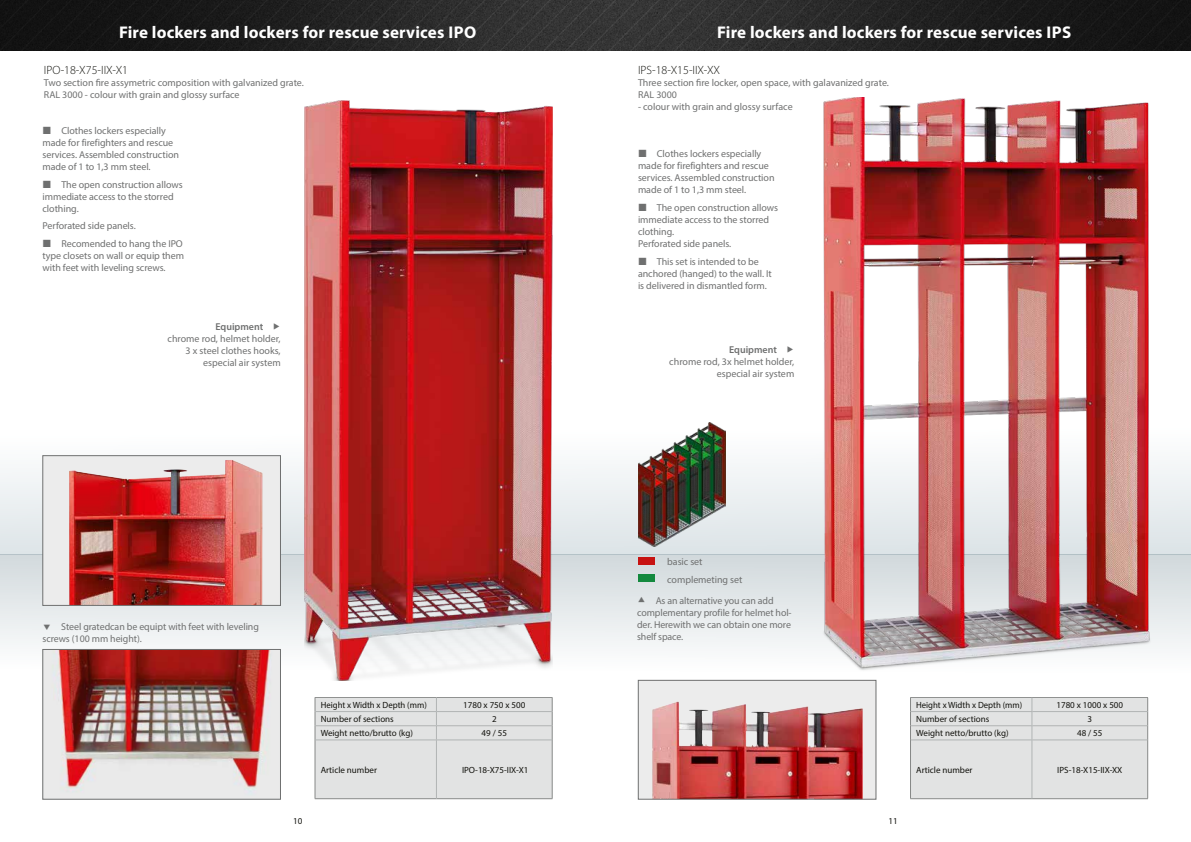
<style>
.page{position:relative;width:1191px;height:842px;background:#fff}
.page>*{position:absolute;margin:0;border:0;box-sizing:border-box;transform-origin:0 0}
.t1{font:700 17px "Myriad Pro";letter-spacing:.01em;color:#fff}
.t2{font:300 12px "Myriad Pro";color:#12120d}
.t3{font:10px/12px "Myriad Pro";letter-spacing:-.005em;color:#6f7070}
.t4{font:600 10px "Myriad Pro";color:#6f7070}
.t5{font:9px "Myriad Pro";color:#12120d}
</style>
<div class="page">
<div style="left:0;top:415px;width:1191px;height:139px;background:linear-gradient(to bottom,#fff,#dce3e6)"></div>
<div style="left:0;top:554px;width:1191px;height:131px;background:linear-gradient(to bottom,#d1d8db,#fff)"></div>
<div style="left:638px;top:558px;width:16px;height:7px;background:#c71211"></div>
<div style="left:638px;top:574px;width:16px;height:7px;background:#13893e"></div>
<img style="left:638px;top:423px;width:87px;height:124px">
<img style="left:45px;top:651px;width:234px;height:146px">
<div style="left:43px;top:649px;width:238px;height:150px;border:1px solid #6f7070"></div>
<div style="left:638px;top:680px;width:238px;height:119px;background:#ececec"></div>
<img style="left:652px;top:702px;width:211px;height:95px">
<div style="left:638px;top:680px;width:238px;height:119px;border:1px solid #6f7070"></div>
<div style="left:43px;top:456px;width:237px;height:149px;background:#ececec"></div>
<img style="left:69px;top:460px;width:193px;height:144px">
<div style="left:43px;top:455px;width:238px;height:151px;border:1px solid #6f7070"></div>
<img style="left:304px;top:101px;width:249px;height:579px">
<img style="left:794px;top:97px;width:388px;height:585px">
<img style="left:0;top:0;width:1191px;height:51px">
<div style="left:910px;top:697px;width:238px;height:102px;background:#e2e3e3"></div>
<hr style="left:910px;top:740px;width:122px;height:1px;background:#b1b4b4">
<hr style="left:1031px;top:740px;width:1px;height:58px;background:#b1b4b4">
<hr style="left:1032px;top:711px;width:115px;height:1px;background:#b1b4b4">
<hr style="left:1032px;top:725px;width:115px;height:1px;background:#b1b4b4">
<hr style="left:1032px;top:740px;width:115px;height:1px;background:#b1b4b4">
<div style="left:315px;top:697px;width:238px;height:102px;background:#e2e3e3"></div>
<hr style="left:315px;top:740px;width:122px;height:1px;background:#b1b4b4">
<hr style="left:436px;top:740px;width:1px;height:58px;background:#b1b4b4">
<hr style="left:437px;top:711px;width:115px;height:1px;background:#b1b4b4">
<hr style="left:437px;top:725px;width:115px;height:1px;background:#b1b4b4">
<hr style="left:437px;top:740px;width:115px;height:1px;background:#b1b4b4">
<svg style="left:44px;top:624px;width:6px;height:6px"></svg>
<svg style="left:638px;top:597px;width:6px;height:5px"></svg>
<h1 class="t1" style="left:119px;top:21px;width:359px">Fire lockers and lockers for rescue services IPO</h1>
<h1 class="t1" style="left:717px;top:21px;width:356px">Fire lockers and lockers for rescue services IPS</h1>
<p class="t2" style="left:638px;top:63px;width:84px">IPS-18-X15-IIX-XX</p>
<p class="t3" style="left:638px;top:77px;width:252px">Three section fire locker, open space, with galavanized grate.<br>RAL 3000</p>
<p class="t3" style="left:638px;top:101px;width:156px">- colour with grain and glossy surface</p>
<p class="t2" style="left:44px;top:63px;width:86px">IPO-18-X75-IIX-X1</p>
<p class="t3" style="left:44px;top:77px;width:261px">Two section fire assymetric composition with galvanized grate.<br>RAL 3000 - colour with grain and glossy surface</p>
<p class="t3" style="left:43px;top:124px;width:138px;text-indent:19px">Clothes lockers especially made for firefighters and rescue services. Assembled construction made of 1 to 1,3 mm steel.</p>
<p class="t3" style="left:43px;top:178px;width:142px;text-indent:19px">The open construction allows immediate access to the storred clothing.</p>
<p class="t3" style="left:61px;top:217px;width:123px;line-height:17.7px;text-indent:-19px">Perforated side panels.<br>Recomended to hang the IPO</p>
<p class="t3" style="left:43px;top:249px;width:143px">type closets on wall or equip them with feet with leveling screws.</p>
<p class="t3" style="left:638px;top:148px;width:138px;text-indent:19px">Clothes lockers especially made for firefighters and rescue services. Assembled construction made of 1 to 1,3 mm steel.</p>
<p class="t3" style="left:638px;top:201px;width:142px;text-indent:19px">The open construction allows immediate access to the storred clothing.<br>Perforated side panels.</p>
<p class="t3" style="left:638px;top:255px;width:135px;text-align:center">This set is intended to be anchored (hanged) to the wall. It is delivered in dismantled form.</p>
<p class="t4" style="left:215px;top:321px;width:49px">Equipment</p>
<p class="t3" style="left:168px;top:333px;width:115px;text-align:right">chrome rod, helmet holder,<br>3 x steel clothes hooks, especial air system</p>
<p class="t4" style="left:729px;top:343px;width:49px">Equipment</p>
<p class="t3" style="left:669px;top:356px;width:126px;text-align:right">chrome rod, 3x helmet holder, especial air system</p>
<p class="t3" style="left:43px;top:620px;width:218px;text-indent:19px">Steel gratedcan be equipt with feet with leveling screws (100 mm height).</p>
<p class="t3" style="left:667px;top:552px;width:77px;line-height:17.7px">basic set complemeting set</p>
<p class="t3" style="left:637px;top:595px;width:156px;text-indent:19px">As an alternative you can add complementary profile for helmet hol&shy;der. Herewith we can obtain one more shelf space.</p>
<p class="t5" style="left:321px;top:699px;width:108px">Height x Width x Depth (mm)</p>
<p class="t5" style="left:463px;top:699px;width:64px">1780 x 750 x 500</p>
<p class="t5" style="left:321px;top:713px;width:75px">Number of sections</p>
<p class="t5" style="left:492px;top:713px;width:6px">2</p>
<p class="t5" style="left:321px;top:728px;width:94px">Weight netto/brutto (kg)</p>
<p class="t5" style="left:481px;top:728px;width:27px">49 / 55</p>
<p class="t5" style="left:321px;top:764px;width:58px">Article number</p>
<p class="t5" style="left:462px;top:764px;width:68px">IPO-18-X75-IIX-X1</p>
<p class="t5" style="left:293px;top:816px;width:11px">10</p>
<p class="t5" style="left:888px;top:816px;width:11px">11</p>
<p class="t5" style="left:916px;top:699px;width:108px">Height x Width x Depth (mm)</p>
<p class="t5" style="left:1056px;top:699px;width:68px">1780 x 1000 x 500</p>
<p class="t5" style="left:916px;top:713px;width:75px">Number of sections</p>
<p class="t5" style="left:1087px;top:713px;width:6px">3</p>
<p class="t5" style="left:916px;top:728px;width:94px">Weight netto/brutto (kg)</p>
<p class="t5" style="left:1077px;top:728px;width:27px">48 / 55</p>
<p class="t5" style="left:916px;top:764px;width:58px">Article number</p>
<p class="t5" style="left:1057px;top:764px;width:67px">IPS-18-X15-IIX-XX</p>
</div>
